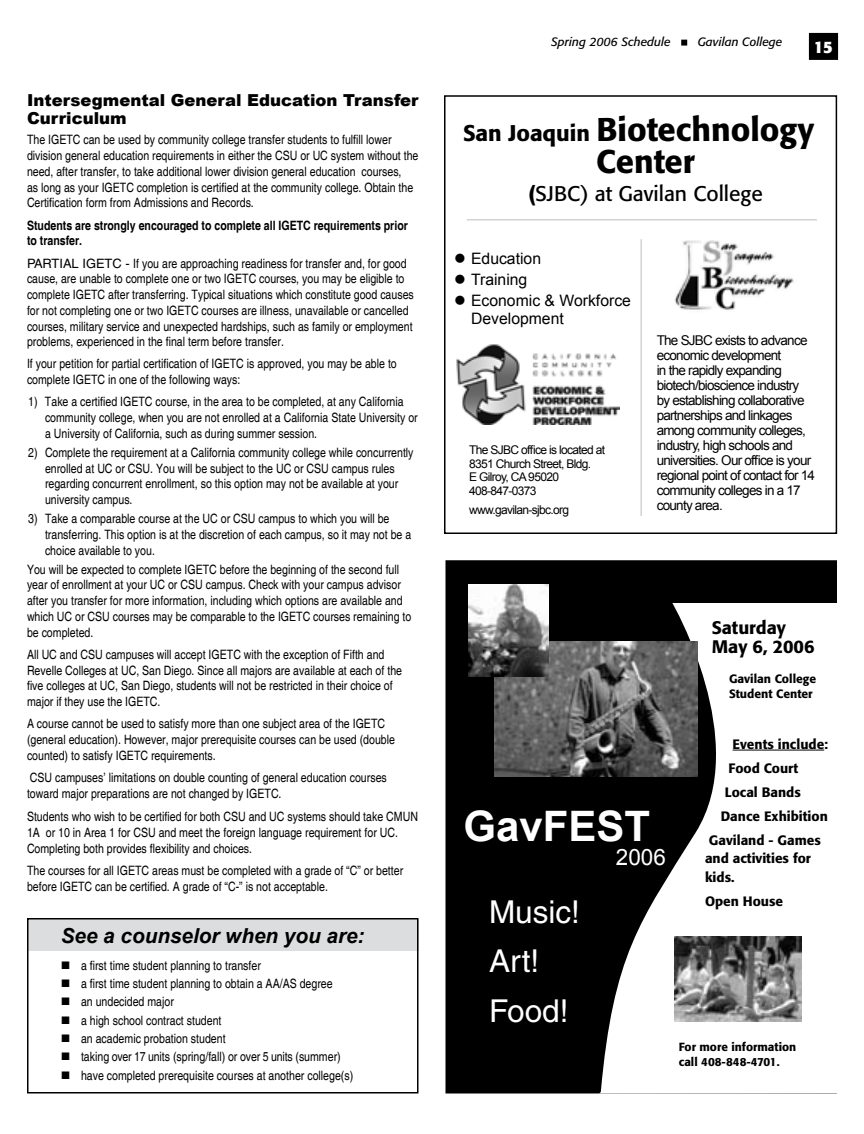
<style>
.page{position:relative;width:864px;height:1134px;background:#fff}
.page>*{position:absolute;margin:0;border:0;box-sizing:border-box;transform-origin:0 0}
.t1{font:700 42px "Arial";color:#fff}
.t2{font:500 32.55px/31.5px "Formata";color:#000;text-align:center}
.t3{font:31.5px/49.5px "Helvetica";color:#fff}
.t4{font:22.5px "Arial";color:#fff}
.t5{font:21px "Formata";color:#000}
.t6{font:italic 700 20.7px "Arial";color:#000}
.t7{font:500 18px/19.5px "Formata";color:#000}
.t8{font:900 16.5px/18px "Arial";color:#000}
.t9{font:700 16.5px "Formata";color:#fff}
.t10{font:15.75px/18px "Arial";color:#000}
.t11{font:13.5px/15px "Arial";letter-spacing:-.055em;color:#000}
.t12{font:500 13.5px/19.5px "Formata";color:#000}
.t13{font:condensed 12.9px/15.8px "Helvetica";color:#000}
.t14{font:700 condensed 12.9px/15.8px "Helvetica";color:#000}
.t15{font:12.9px "Helvetica";color:#000}
.t16{font:12px/13.5px "Arial";letter-spacing:-.055em;color:#000}
.t17{font:italic 12px "Formata";color:#000}
.t18{font:500 12px/15px "Formata";color:#000}
.t19{font:500 11.7px/15.1px "Formata";color:#000}
.s1{font-stretch:normal}
.s2{font-size:22.5px}
.s3{font-weight:700}
</style>
<div class="page">
<div style="left:810px;top:34px;width:27px;height:24px;background:#000"></div>
<div style="left:809px;top:33px;width:29px;height:27px;border:3px solid #000"></div>
<svg style="left:681px;top:40px;width:6px;height:6px"></svg>
<div style="left:446px;top:561px;width:390px;height:532px;background:#000"></div>
<svg style="left:599px;top:603px;width:238px;height:491px;fill:#fff"></svg>
<div style="left:444px;top:95px;width:393px;height:439px;border:2px solid #000"></div>
<img style="left:456px;top:344px;width:164px;height:80px">
<img style="left:674px;top:240px;width:120px;height:70px">
<hr style="left:467px;top:219px;width:350px;height:1px;background:#d1d3d4">
<hr style="left:640px;top:239px;width:2px;height:277px;background:#d1d3d4">
<img style="left:674px;top:936px;width:128px;height:85px">
<img style="left:495px;top:642px;width:203px;height:135px">
<img style="left:469px;top:585px;width:80px;height:91px">
<hr style="left:733px;top:750px;width:91px;height:1px;background:#000">
<div style="left:27px;top:919px;width:392px;height:31px;background:#dcddde"></div>
<div style="left:27px;top:918px;width:391px;height:176px;border:2px solid #000"></div>
<p class="t8" style="left:27px;top:91px;width:393px">Intersegmental General Education Transfer<br>Curriculum</p>
<p class="t13" style="left:27px;top:132px;width:393px">The IGETC can be used by community college transfer students to fulfill lower division general education requirements in either the CSU or UC system without the need, after transfer, to take additional lower division general education courses,<br>as long as your IGETC completion is certified at the community college. Obtain the Certification form from Admissions and Records.</p>
<p class="t14" style="left:27px;top:217px;width:382px">Students are strongly encouraged to complete all IGETC requirements prior to transfer.</p>
<p class="t15" style="left:27px;top:256px;width:17px">Part</p>
<p class="t13" style="left:27px;top:255px;width:388px;text-indent:32px"><span class="s1">ial I GETC -</span> If you are approaching readiness for transfer and, for good cause, are unable to complete one or two IGETC courses, you may be eligible to complete IGETC after transferring. Typical situations which constitute good causes for not completing one or two IGETC courses are illness, unavailable or cancelled courses, military service and unexpected hardships, such as family or employment problems, experienced in the final term before transfer.</p>
<p class="t13" style="left:27px;top:356px;width:371px">If your petition for partial certification of IGETC is approved, you may be able to complete IGETC in one of the following ways:</p>
<p class="t13" style="left:45px;top:394px;width:374px;text-indent:-17px">1) Take a certified IGETC course, in the area to be completed, at any California community college, when you are not enrolled at a California State University or a University of California, such as during summer session.</p>
<p class="t13" style="left:45px;top:445px;width:370px;text-indent:-17px">2) Complete the requirement at a California community college while concurrently enrolled at UC or CSU. You will be subject to the UC or CSU campus rules regarding concurrent enrollment, so this option may not be available at your university campus.</p>
<p class="t13" style="left:45px;top:511px;width:368px;text-indent:-17px">3) Take a comparable course at the UC or CSU campus to which you will be transferring. This option is at the discretion of each campus, so it may not be a choice available to you.</p>
<p class="t13" style="left:27px;top:561px;width:386px">You will be expected to complete IGETC before the beginning of the second full year of enrollment at your UC or CSU campus. Check with your campus advisor after you transfer for more information, including which options are available and which UC or CSU courses may be comparable to the IGETC courses remaining to be completed.</p>
<p class="t13" style="left:27px;top:647px;width:377px">All UC and CSU campuses will accept IGETC with the exception of Fifth and Revelle Colleges at UC, San Diego. Since all majors are available at each of the five colleges at UC, San Diego, students will not be restricted in their choice of major if they use the IGETC.</p>
<p class="t13" style="left:27px;top:716px;width:370px">A course cannot be used to satisfy more than one subject area of the IGETC (general education). However, major prerequisite courses can be used (double counted) to satisfy IGETC requirements.</p>
<p class="t13" style="left:27px;top:770px;width:361px">CSU campuses’ limitations on double counting of general education courses toward major preparations are not changed by IGETC.</p>
<p class="t13" style="left:27px;top:808px;width:392px">Students who wish to be certified for both CSU and UC systems should take CMUN<br>1A or 10 in Area 1 for CSU and meet the foreign language requirement for UC.<br>Completing both provides flexibility and choices.</p>
<p class="t13" style="left:27px;top:863px;width:378px">The courses for all IGETC areas must be completed with a grade of “C” or better before IGETC can be certified. A grade of “C-” is not acceptable.</p>
<h3 class="t6" style="left:61px;top:922px;width:305px">See a counselor when you are:</h3>
<p class="t13" style="left:61px;top:958px;width:202px">■ a first time student planning to transfer</p>
<p class="t13" style="left:61px;top:976px;width:273px">■ a first time student planning to obtain a AA/AS degree</p>
<p class="t13" style="left:61px;top:994px;width:115px">■ an undecided major</p>
<p class="t13" style="left:61px;top:1012px;width:162px">■ a high school contract student</p>
<p class="t13" style="left:61px;top:1031px;width:166px">■ an academic probation student</p>
<p class="t13" style="left:61px;top:1049px;width:281px">■ taking over 17 units (spring/fall) or over 5 units (summer)</p>
<p class="t13" style="left:61px;top:1068px;width:294px">■ have completed prerequisite courses at another college(s)</p>
<p class="t17" style="left:551px;top:34px;width:121px">Spring 2006 Schedule</p>
<p class="t17" style="left:698px;top:34px;width:86px">Gavilan College</p>
<p class="t9" style="left:814px;top:37px;width:10px">15</p>
<h2 class="t2" style="left:463px;top:114px;width:353px"><span class="s2">San Joaquin</span> Biotechnology<br>Center</h2>
<h3 class="t5" style="left:528px;top:181px;width:236px"><span class="s3">(</span>SJBC) at Gavilan College</h3>
<p class="t10" style="left:454px;top:249px;width:88px">● Education</p>
<p class="t10" style="left:454px;top:271px;width:75px">● Training</p>
<p class="t10" style="left:471px;top:292px;width:161px;text-indent:-17px">● Economic &amp; Workforce<br>Development</p>
<p class="t16" style="left:469px;top:443px;width:138px">The SJBC office is located at<br>8351 Church Street, Bldg.<br>E Gilroy, CA 95020<br>408-847-0373</p>
<p class="t16" style="left:469px;top:503px;width:102px">www.gavilan-sjbc.org</p>
<p class="t11" style="left:657px;top:333px;width:160px">The SJBC exists to advance economic development<br>in the rapidly expanding biotech/bioscience industry by establishing collaborative partnerships and linkages among community colleges, industry, high schools and universities. Our office is your regional point of contact for 14 community colleges in a 17 county area.</p>
<h3 class="t7" style="left:712px;top:617px;width:104px">Saturday<br>May 6, 2006</h3>
<p class="t18" style="left:729px;top:671px;width:89px">Gavilan College<br>Student Center</p>
<h1 class="t1" style="left:464px;top:798px;width:188px">GavFEST</h1>
<h3 class="t4" style="left:616px;top:842px;width:52px">2006</h3>
<h3 class="t3" style="left:489px;top:887px;width:93px">Music!<br>Art!<br>Food!</h3>
<p class="t12" style="left:733px;top:734px;width:97px">Events include:</p>
<p class="t12" style="left:729px;top:758px;width:71px">Food Court</p>
<p class="t12" style="left:725px;top:782px;width:78px">Local Bands</p>
<p class="t12" style="left:721px;top:806px;width:109px">Dance Exhibition</p>
<p class="t12" style="left:709px;top:830px;width:113px">Gaviland - Games</p>
<p class="t12" style="left:705px;top:848px;width:108px">and activities for kids.</p>
<p class="t12" style="left:705px;top:892px;width:80px">Open House</p>
<p class="t19" style="left:679px;top:1039px;width:119px">For more information call 408-848-4701.</p>
</div>
